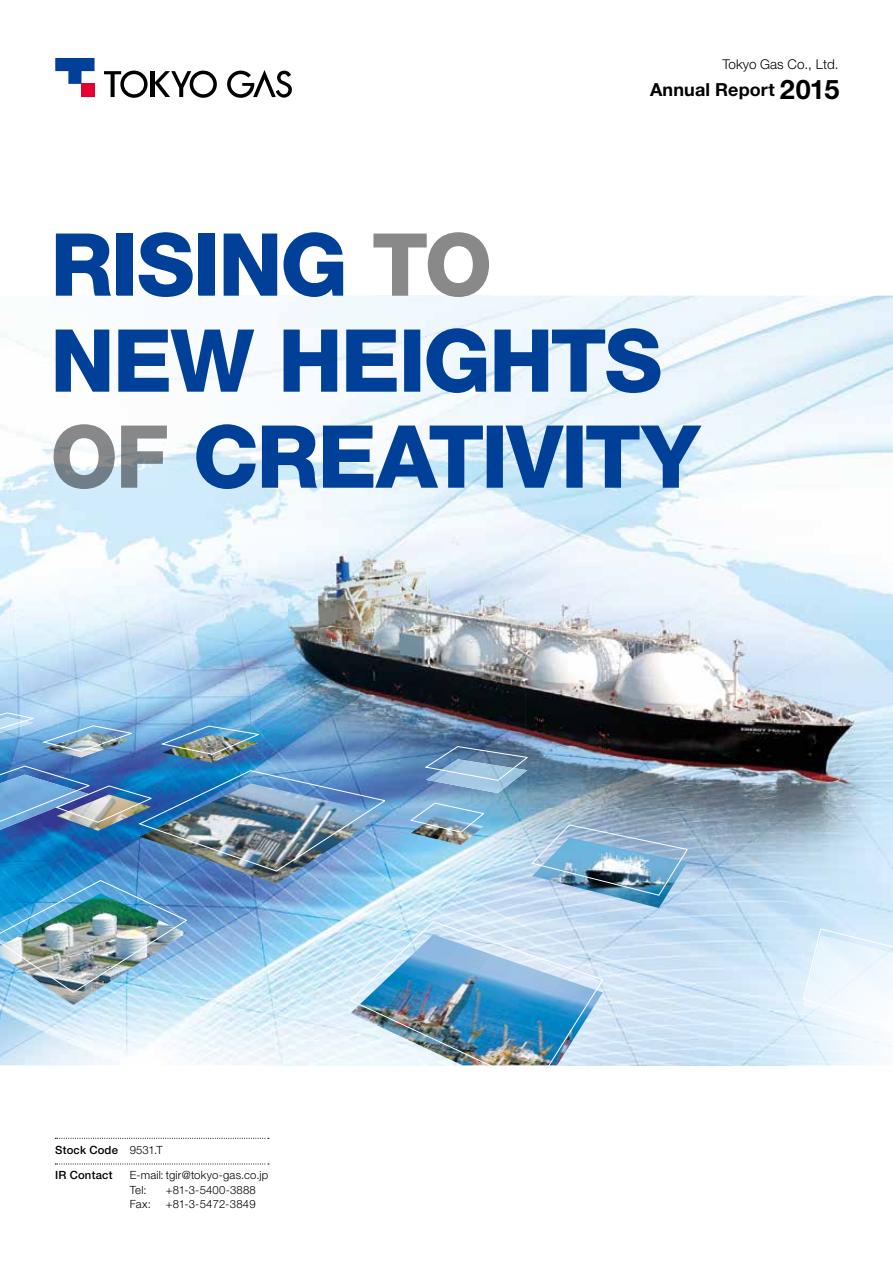
<style>
.page{position:relative;width:893px;height:1263px;background:#fff}
.page>*{position:absolute;margin:0;border:0;box-sizing:border-box;transform-origin:0 0}
.t1{font:800 87px "Helvetica Neue LT Std";letter-spacing:-.025em;color:#004098}
.t2{font:700 18px "Helvetica Neue LT Std";letter-spacing:.005em;color:#000}
.t3{font:300 13.5px "Helvetica Neue LT Std";color:#000}
.t4{font:300 11.25px/14.1px "Helvetica Neue LT Std";letter-spacing:.015em;color:#000}
.t5{font:500 11.25px "Helvetica Neue LT Std";letter-spacing:.02em;color:#000}
.s1{color:#898989}
.s2{font-size:27px}
.s3{font-weight:300}
</style>
<div class="page">
<img style="left:0;top:296px;width:788px;height:769px">
<img style="left:788px;top:296px;width:105px;height:666px">
<img style="left:788px;top:962px;width:15px;height:103px">
<img style="left:140px;top:871px;width:245px;height:13px">
<img style="left:0;top:993px;width:186px;height:12px">
<img style="left:44px;top:752px;width:83px;height:5px">
<img style="left:426px;top:781px;width:101px;height:12px">
<svg style="left:425px;top:746px;width:103px;height:35px"></svg>
<img style="left:0;top:732px;width:33px;height:1px">
<svg style="left:0;top:712px;width:34px;height:20px"></svg>
<img style="left:163px;top:755px;width:96px;height:8px">
<svg style="left:803px;top:928px;width:90px;height:137px"></svg>
<img style="left:411px;top:833px;width:73px;height:12px">
<img style="left:532px;top:896px;width:155px;height:12px">
<img style="left:0;top:880px;width:187px;height:113px">
<img style="left:350px;top:921px;width:253px;height:144px">
<img style="left:42px;top:725px;width:90px;height:27px">
<img style="left:161px;top:726px;width:98px;height:29px">
<svg style="left:410px;top:803px;width:74px;height:30px"></svg>
<img style="left:531px;top:824px;width:157px;height:72px">
<img style="left:0;top:766px;width:385px;height:105px">
<svg style="left:104px;top:71px;width:44px;height:27px"></svg>
<hr style="left:150px;top:71px;width:4px;height:26px;background:#000">
<svg style="left:154px;top:71px;width:63px;height:27px"></svg>
<svg style="left:227px;top:70px;width:65px;height:28px"></svg>
<svg style="left:55px;top:58px;width:40px;height:26px"></svg>
<div style="left:82px;top:84px;width:13px;height:13px;background:#e6002d"></div>
<img style="left:56px;top:296px;width:290px;height:1px">
<img style="left:373px;top:296px;width:117px;height:1px">
<img style="left:56px;top:328px;width:605px;height:65px">
<img style="left:54px;top:424px;width:113px;height:65px">
<img style="left:196px;top:424px;width:505px;height:65px">
<svg style="left:55px;top:1138px;width:214px;height:1px"></svg>
<svg style="left:55px;top:1163px;width:214px;height:1px"></svg>
<h1 class="t1" style="left:50px;top:213px;width:443px">RISING <span class="s1">TO</span></h1>
<p class="t3" style="left:722px;top:56px;width:118px">Tokyo Gas Co., Ltd.</p>
<h2 class="t2" style="left:650px;top:79px;width:191px">Annual Report <span class="s2">2015</span></h2>
<p class="t5" style="left:55px;top:1143px;width:109px">Stock Code <span class="s3">9531.T</span></p>
<p class="t5" style="left:55px;top:1169px;width:59px">IR Contact</p>
<p class="t4" style="left:130px;top:1168px;width:140px">E-mail: tgir@tokyo-gas.co.jp<br>Tel:</p>
<p class="t4" style="left:166px;top:1182px;width:92px">+81-3-5400-3888</p>
<p class="t4" style="left:130px;top:1196px;width:23px">Fax:</p>
<p class="t4" style="left:166px;top:1196px;width:91px">+81-3-5472-3849</p>
</div>
